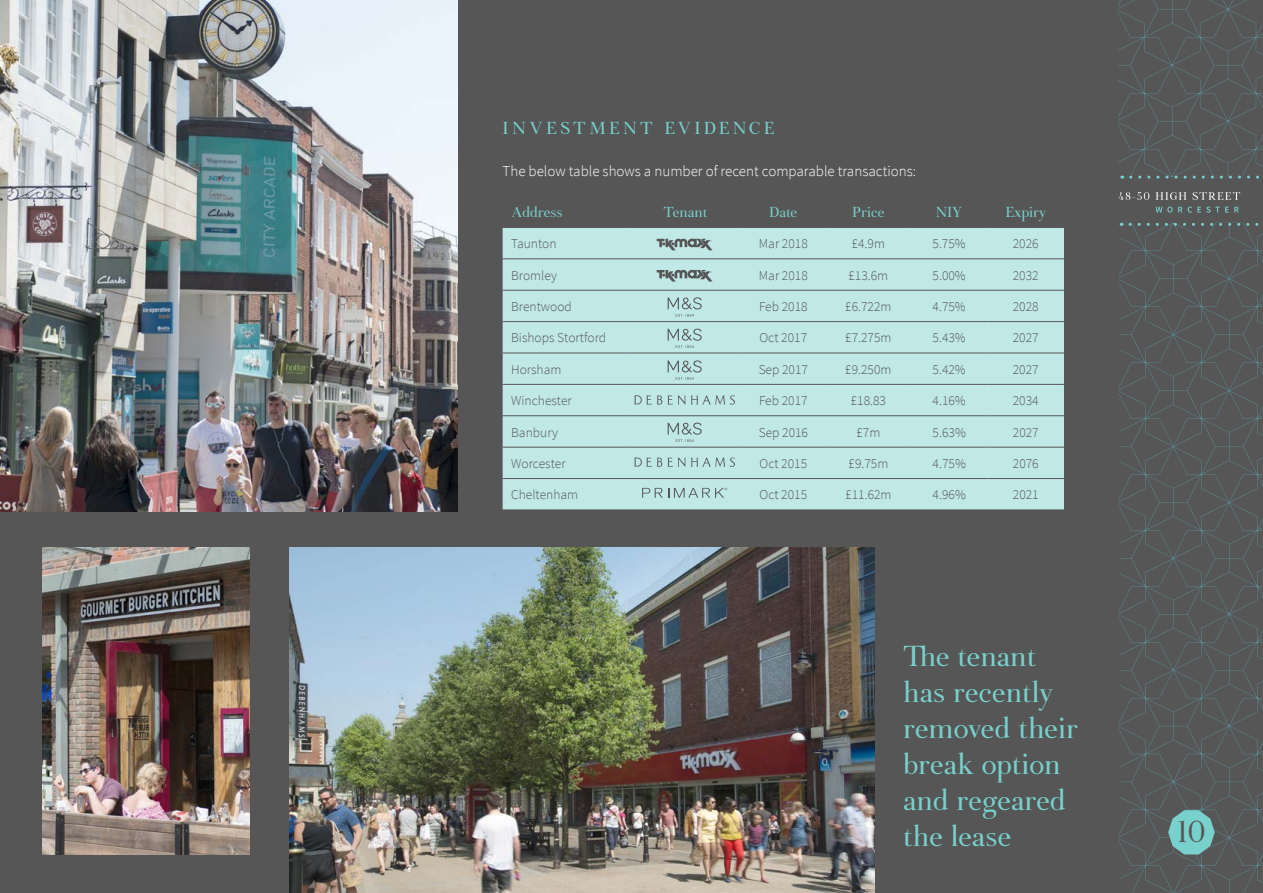
<style>
.page{position:relative;width:1263px;height:893px;background:#565656}
.page>*{position:absolute;margin:0;border:0;box-sizing:border-box;transform-origin:0 0}
.t1{font:31.5px "Botera TFE";color:#565656}
.t2{font:30px/36px "Botera TFE";letter-spacing:-.005em;color:#78d1cd}
.t3{font:18px "Botera TFE";letter-spacing:.175em;color:#78d1cd}
.t4{font:300 15px "Source Sans Pro";color:#fff}
.t5{font:15px "Botera TFE";letter-spacing:-.005em;color:#78d1cd}
.t6{font:300 13.5px "Source Sans Pro";color:#565656}
</style>
<div class="page">
<svg style="left:1155px;top:207px;width:84px;height:6px"></svg>
<svg style="left:1118px;top:192px;width:122px;height:8px"></svg>
<svg style="left:1118px;top:0;width:145px;height:179px"></svg>
<svg style="left:1119px;top:223px;width:144px;height:670px"></svg>
<div style="left:503px;top:228px;width:561px;height:282px;background:#c0e8e7"></div>
<hr style="left:503px;top:258px;width:127px;height:1px;background:#565656">
<hr style="left:630px;top:258px;width:111px;height:1px;background:#565656">
<hr style="left:741px;top:258px;width:85px;height:1px;background:#565656">
<hr style="left:826px;top:258px;width:85px;height:1px;background:#565656">
<hr style="left:911px;top:258px;width:76px;height:1px;background:#565656">
<hr style="left:987px;top:258px;width:77px;height:1px;background:#565656">
<hr style="left:503px;top:290px;width:127px;height:1px;background:#565656">
<hr style="left:630px;top:290px;width:111px;height:1px;background:#565656">
<hr style="left:741px;top:290px;width:85px;height:1px;background:#565656">
<hr style="left:826px;top:290px;width:85px;height:1px;background:#565656">
<hr style="left:911px;top:290px;width:76px;height:1px;background:#565656">
<hr style="left:987px;top:290px;width:77px;height:1px;background:#565656">
<hr style="left:503px;top:321px;width:127px;height:1px;background:#565656">
<hr style="left:630px;top:321px;width:111px;height:1px;background:#565656">
<hr style="left:741px;top:321px;width:85px;height:1px;background:#565656">
<hr style="left:826px;top:321px;width:85px;height:1px;background:#565656">
<hr style="left:911px;top:321px;width:76px;height:1px;background:#565656">
<hr style="left:987px;top:321px;width:77px;height:1px;background:#565656">
<hr style="left:503px;top:353px;width:127px;height:1px;background:#565656">
<hr style="left:630px;top:353px;width:111px;height:1px;background:#565656">
<hr style="left:741px;top:353px;width:85px;height:1px;background:#565656">
<hr style="left:826px;top:353px;width:85px;height:1px;background:#565656">
<hr style="left:911px;top:353px;width:76px;height:1px;background:#565656">
<hr style="left:987px;top:353px;width:77px;height:1px;background:#565656">
<hr style="left:503px;top:384px;width:127px;height:1px;background:#565656">
<hr style="left:630px;top:384px;width:111px;height:1px;background:#565656">
<hr style="left:741px;top:384px;width:85px;height:1px;background:#565656">
<hr style="left:826px;top:384px;width:85px;height:1px;background:#565656">
<hr style="left:911px;top:384px;width:76px;height:1px;background:#565656">
<hr style="left:987px;top:384px;width:77px;height:1px;background:#565656">
<hr style="left:503px;top:415px;width:127px;height:1px;background:#565656">
<hr style="left:630px;top:415px;width:111px;height:1px;background:#565656">
<hr style="left:741px;top:415px;width:85px;height:1px;background:#565656">
<hr style="left:826px;top:415px;width:85px;height:1px;background:#565656">
<hr style="left:911px;top:415px;width:76px;height:1px;background:#565656">
<hr style="left:987px;top:415px;width:77px;height:1px;background:#565656">
<hr style="left:503px;top:447px;width:127px;height:1px;background:#565656">
<hr style="left:630px;top:447px;width:111px;height:1px;background:#565656">
<hr style="left:741px;top:447px;width:85px;height:1px;background:#565656">
<hr style="left:826px;top:447px;width:85px;height:1px;background:#565656">
<hr style="left:911px;top:447px;width:76px;height:1px;background:#565656">
<hr style="left:987px;top:447px;width:77px;height:1px;background:#565656">
<hr style="left:503px;top:478px;width:127px;height:1px;background:#565656">
<hr style="left:630px;top:478px;width:111px;height:1px;background:#565656">
<hr style="left:741px;top:478px;width:85px;height:1px;background:#565656">
<hr style="left:826px;top:478px;width:85px;height:1px;background:#565656">
<hr style="left:911px;top:478px;width:76px;height:1px;background:#565656">
<hr style="left:987px;top:478px;width:77px;height:1px;background:#565656">
<svg style="left:634px;top:457px;width:101px;height:10px"></svg>
<svg style="left:642px;top:488px;width:85px;height:10px"></svg>
<svg style="left:668px;top:297px;width:34px;height:20px"></svg>
<img style="left:0;top:0;width:457px;height:511px">
<img style="left:290px;top:547px;width:585px;height:346px">
<img style="left:43px;top:547px;width:207px;height:307px">
<svg style="left:634px;top:395px;width:101px;height:10px"></svg>
<svg style="left:657px;top:270px;width:55px;height:12px"></svg>
<svg style="left:657px;top:239px;width:55px;height:11px"></svg>
<svg style="left:668px;top:422px;width:34px;height:20px"></svg>
<svg style="left:668px;top:360px;width:34px;height:20px"></svg>
<svg style="left:668px;top:328px;width:34px;height:20px"></svg>
<h3 class="t3" style="left:503px;top:116px;width:273px">INVESTMENT EVIDENCE</h3>
<p class="t4" style="left:503px;top:162px;width:415px">The below table shows a number of recent comparable transactions:</p>
<p class="t5" style="left:511px;top:202px;width:53px">Address</p>
<p class="t5" style="left:663px;top:202px;width:45px">Tenant</p>
<p class="t5" style="left:769px;top:202px;width:30px">Date</p>
<p class="t5" style="left:852px;top:202px;width:34px">Price</p>
<p class="t5" style="left:936px;top:202px;width:28px">NIY</p>
<p class="t5" style="left:1005px;top:202px;width:42px">Expiry</p>
<p class="t6" style="left:511px;top:235px;width:47px">Taunton</p>
<p class="t6" style="left:759px;top:235px;width:51px">Mar 2018</p>
<p class="t6" style="left:852px;top:235px;width:35px">£4.9m</p>
<p class="t6" style="left:932px;top:235px;width:35px">5.75%</p>
<p class="t6" style="left:1013px;top:235px;width:27px">2026</p>
<p class="t6" style="left:511px;top:267px;width:47px">Bromley</p>
<p class="t6" style="left:759px;top:267px;width:51px">Mar 2018</p>
<p class="t6" style="left:848px;top:267px;width:41px">£13.6m</p>
<p class="t6" style="left:932px;top:267px;width:35px">5.00%</p>
<p class="t6" style="left:1013px;top:267px;width:27px">2032</p>
<p class="t6" style="left:511px;top:298px;width:62px">Brentwood</p>
<p class="t6" style="left:759px;top:298px;width:50px">Feb 2018</p>
<p class="t6" style="left:845px;top:298px;width:48px">£6.722m</p>
<p class="t6" style="left:932px;top:298px;width:35px">4.75%</p>
<p class="t6" style="left:1013px;top:298px;width:27px">2028</p>
<p class="t6" style="left:511px;top:330px;width:96px">Bishops Stortford</p>
<p class="t6" style="left:759px;top:330px;width:49px">Oct 2017</p>
<p class="t6" style="left:845px;top:330px;width:48px">£7.275m</p>
<p class="t6" style="left:932px;top:330px;width:35px">5.43%</p>
<p class="t6" style="left:1013px;top:330px;width:27px">2027</p>
<p class="t6" style="left:511px;top:361px;width:52px">Horsham</p>
<p class="t6" style="left:759px;top:361px;width:51px">Sep 2017</p>
<p class="t6" style="left:845px;top:361px;width:48px">£9.250m</p>
<p class="t6" style="left:933px;top:361px;width:35px">5.42%</p>
<p class="t6" style="left:1013px;top:361px;width:27px">2027</p>
<p class="t6" style="left:511px;top:392px;width:62px">Winchester</p>
<p class="t6" style="left:759px;top:392px;width:50px">Feb 2017</p>
<p class="t6" style="left:851px;top:392px;width:37px">£18.83</p>
<p class="t6" style="left:933px;top:392px;width:35px">4.16%</p>
<p class="t6" style="left:1013px;top:392px;width:27px">2034</p>
<p class="t6" style="left:511px;top:424px;width:48px">Banbury</p>
<p class="t6" style="left:759px;top:424px;width:51px">Sep 2016</p>
<p class="t6" style="left:856px;top:424px;width:25px">£7m</p>
<p class="t6" style="left:933px;top:424px;width:35px">5.63%</p>
<p class="t6" style="left:1013px;top:424px;width:27px">2027</p>
<p class="t6" style="left:511px;top:455px;width:56px">Worcester</p>
<p class="t6" style="left:760px;top:455px;width:49px">Oct 2015</p>
<p class="t6" style="left:848px;top:455px;width:41px">£9.75m</p>
<p class="t6" style="left:933px;top:455px;width:35px">4.75%</p>
<p class="t6" style="left:1013px;top:455px;width:27px">2076</p>
<p class="t6" style="left:511px;top:487px;width:68px">Cheltenham</p>
<p class="t6" style="left:760px;top:487px;width:49px">Oct 2015</p>
<p class="t6" style="left:845px;top:487px;width:48px">£11.62m</p>
<p class="t6" style="left:933px;top:487px;width:35px">4.96%</p>
<p class="t6" style="left:1013px;top:487px;width:27px">2021</p>
<h2 class="t2" style="left:903px;top:638px;width:177px">The tenant has recently removed their break option and regeared the lease</h2>
<h1 class="t1" style="left:1177px;top:811px;width:29px">10</h1>
</div>
